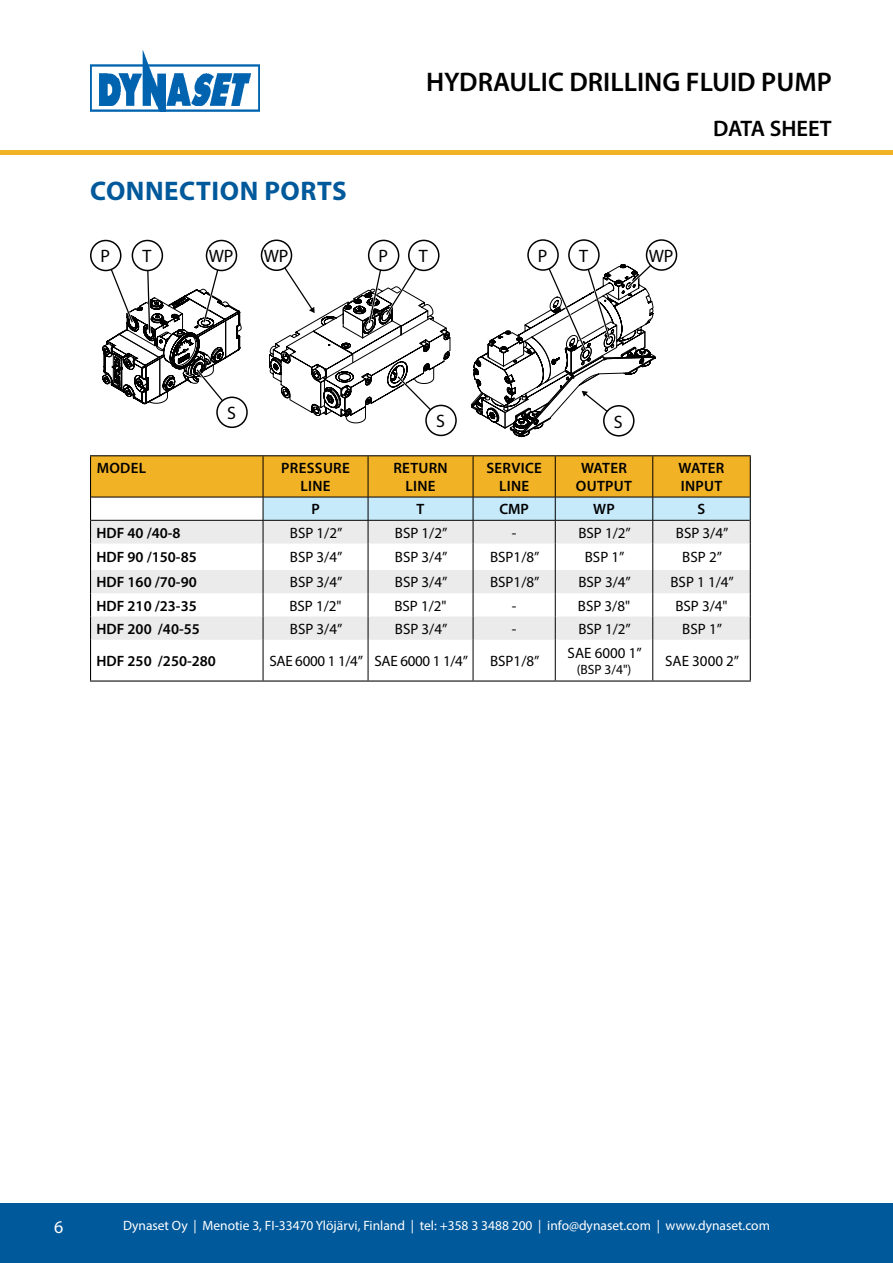
<style>
.page{position:relative;width:893px;height:1263px;background:#fff}
.page>*{position:absolute;margin:0;border:0;box-sizing:border-box;transform-origin:0 0}
.t1{font:600 27px "Myriad Pro";color:#000}
.t2{font:700 27px "Myriad Pro";letter-spacing:.02em;color:#00599b}
.t3{font:600 22.5px "Myriad Pro";color:#000}
.t4{font:18px "Myriad Pro";color:#000}
.t5{font:18px "Myriad Pro";color:#fff}
.t6{font:15px "Myriad Pro";color:#000}
.t7{font:600 15px/18px "Myriad Pro";letter-spacing:.02em;color:#000;text-align:center}
.t8{font:600 15px "Myriad Pro";color:#000}
.t9{font:15px "Myriad Pro";letter-spacing:-.02em;color:#000}
.t10{font:13.5px "Myriad Pro";color:#fff}
.t11{font:13.5px "Myriad Pro";color:#000}
</style>
<div class="page">
<img style="left:90px;top:50px;width:169px;height:61px">
<div style="left:0;top:1203px;width:893px;height:60px;background:#00599b"></div>
<hr style="left:0;top:150px;width:893px;height:4px;background:#f2b226">
<div style="left:527px;top:239px;width:32px;height:32px;border:2px solid #000;border-radius:50%"></div>
<div style="left:368px;top:240px;width:31px;height:31px;border:2px solid #000;border-radius:50%"></div>
<div style="left:568px;top:239px;width:32px;height:32px;border:2px solid #000;border-radius:50%"></div>
<div style="left:408px;top:240px;width:32px;height:31px;border:2px solid #000;border-radius:50%"></div>
<div style="left:425px;top:405px;width:32px;height:31px;border:2px solid #000;border-radius:50%"></div>
<svg style="left:269px;top:252px;width:182px;height:171px"></svg>
<div style="left:261px;top:240px;width:30px;height:30px;background:#fff;border-radius:50%"></div>
<div style="left:261px;top:240px;width:31px;height:31px;border:2px solid #000;border-radius:50%"></div>
<svg style="left:471px;top:252px;width:187px;height:185px"></svg>
<div style="left:646px;top:240px;width:30px;height:30px;background:#fff;border-radius:50%"></div>
<div style="left:646px;top:239px;width:31px;height:32px;border:2px solid #000;border-radius:50%"></div>
<div style="left:90px;top:240px;width:32px;height:31px;border:2px solid #000;border-radius:50%"></div>
<div style="left:132px;top:240px;width:31px;height:31px;border:2px solid #000;border-radius:50%"></div>
<div style="left:216px;top:397px;width:32px;height:31px;border:2px solid #000;border-radius:50%"></div>
<svg style="left:103px;top:253px;width:140px;height:162px"></svg>
<div style="left:206px;top:240px;width:30px;height:30px;background:#fff;border-radius:50%"></div>
<div style="left:206px;top:240px;width:31px;height:31px;border:2px solid #000;border-radius:50%"></div>
<hr style="left:263px;top:640px;width:1px;height:40px;background:#000">
<hr style="left:90px;top:455px;width:173px;height:1px;background:#000">
<hr style="left:263px;top:455px;width:105px;height:1px;background:#000">
<hr style="left:368px;top:455px;width:105px;height:1px;background:#000">
<hr style="left:473px;top:455px;width:82px;height:1px;background:#000">
<hr style="left:555px;top:455px;width:98px;height:1px;background:#000">
<hr style="left:653px;top:455px;width:98px;height:1px;background:#000">
<hr style="left:368px;top:640px;width:1px;height:40px;background:#000">
<hr style="left:473px;top:640px;width:1px;height:40px;background:#000">
<hr style="left:555px;top:640px;width:1px;height:40px;background:#000">
<hr style="left:652px;top:640px;width:1px;height:40px;background:#000">
<svg style="left:90px;top:456px;width:661px;height:184px"></svg>
<hr style="left:90px;top:640px;width:1px;height:40px;background:#000">
<hr style="left:750px;top:640px;width:1px;height:40px;background:#000">
<hr style="left:90px;top:680px;width:173px;height:1px;background:#000">
<hr style="left:263px;top:680px;width:105px;height:1px;background:#000">
<hr style="left:368px;top:680px;width:105px;height:1px;background:#000">
<hr style="left:473px;top:680px;width:82px;height:1px;background:#000">
<hr style="left:555px;top:680px;width:98px;height:1px;background:#000">
<hr style="left:653px;top:680px;width:98px;height:1px;background:#000">
<h1 class="t2" style="left:90px;top:174px;width:258px">CONNECTION PORTS</h1>
<h1 class="t1" style="left:426px;top:65px;width:407px">HYDRAULIC DRILLING FLUID PUMP</h1>
<h2 class="t3" style="left:713px;top:115px;width:120px">DATA SHEET</h2>
<p class="t4" style="left:101px;top:245px;width:11px">P</p>
<p class="t4" style="left:142px;top:245px;width:10px">T</p>
<p class="t4" style="left:264px;top:245px;width:26px">WP</p>
<p class="t4" style="left:649px;top:245px;width:26px">WP</p>
<p class="t4" style="left:378px;top:245px;width:11px">P</p>
<p class="t4" style="left:419px;top:245px;width:10px">T</p>
<p class="t4" style="left:538px;top:245px;width:11px">P</p>
<p class="t4" style="left:579px;top:245px;width:10px">T</p>
<p class="t4" style="left:209px;top:245px;width:26px">WP</p>
<p class="t4" style="left:227px;top:402px;width:10px">S</p>
<p class="t4" style="left:436px;top:410px;width:10px">S</p>
<p class="t4" style="left:614px;top:411px;width:10px">S</p>
<p class="t7" style="left:97px;top:459px;width:51px">MODEL</p>
<p class="t7" style="left:281px;top:459px;width:70px">PRESSURE<br>LINE</p>
<p class="t7" style="left:393px;top:459px;width:56px">RETURN<br>LINE</p>
<p class="t7" style="left:486px;top:459px;width:57px">SERVICE<br>LINE</p>
<p class="t7" style="left:576px;top:459px;width:58px">WATER<br>OUTPUT</p>
<p class="t7" style="left:679px;top:459px;width:47px;text-align:left">WATER<br>INPUT</p>
<p class="t7" style="left:311px;top:500px;width:10px">P</p>
<p class="t7" style="left:417px;top:500px;width:9px">T</p>
<p class="t7" style="left:499px;top:500px;width:31px">CMP</p>
<p class="t7" style="left:593px;top:500px;width:23px">WP</p>
<p class="t7" style="left:698px;top:500px;width:9px">S</p>
<p class="t7" style="left:97px;top:523px;width:86px">HDF 40 /40-8</p>
<p class="t6" style="left:290px;top:523px;width:54px">BSP 1/2”</p>
<p class="t6" style="left:395px;top:523px;width:54px">BSP 1/2”</p>
<p class="t6" style="left:512px;top:523px;width:6px">-</p>
<p class="t6" style="left:578px;top:523px;width:54px">BSP 1/2”</p>
<p class="t6" style="left:676px;top:523px;width:54px">BSP 3/4”</p>
<p class="t8" style="left:97px;top:548px;width:102px">HDF 90 /150-85</p>
<p class="t6" style="left:290px;top:548px;width:54px">BSP 3/4”</p>
<p class="t6" style="left:395px;top:548px;width:54px">BSP 3/4”</p>
<p class="t6" style="left:490px;top:548px;width:51px">BSP1/8”</p>
<p class="t6" style="left:585px;top:548px;width:41px">BSP 1”</p>
<p class="t6" style="left:682px;top:548px;width:41px">BSP 2”</p>
<p class="t8" style="left:97px;top:573px;width:102px">HDF 160 /70-90</p>
<p class="t6" style="left:290px;top:573px;width:54px">BSP 3/4”</p>
<p class="t6" style="left:395px;top:573px;width:54px">BSP 3/4”</p>
<p class="t6" style="left:490px;top:573px;width:51px">BSP1/8”</p>
<p class="t6" style="left:578px;top:573px;width:54px">BSP 3/4”</p>
<p class="t6" style="left:670px;top:573px;width:65px">BSP 1 1/4”</p>
<p class="t8" style="left:97px;top:596px;width:102px">HDF 210 /23-35</p>
<p class="t6" style="left:289px;top:596px;width:54px">BSP 1/2"</p>
<p class="t6" style="left:394px;top:596px;width:54px">BSP 1/2"</p>
<p class="t6" style="left:512px;top:596px;width:6px">-</p>
<p class="t6" style="left:578px;top:596px;width:54px">BSP 3/8"</p>
<p class="t6" style="left:675px;top:596px;width:54px">BSP 3/4"</p>
<p class="t8" style="left:97px;top:619px;width:105px">HDF 200 /40-55</p>
<p class="t6" style="left:290px;top:619px;width:54px">BSP 3/4”</p>
<p class="t6" style="left:395px;top:619px;width:54px">BSP 3/4”</p>
<p class="t6" style="left:512px;top:619px;width:6px">-</p>
<p class="t6" style="left:578px;top:619px;width:54px">BSP 1/2”</p>
<p class="t6" style="left:682px;top:619px;width:41px">BSP 1”</p>
<p class="t8" style="left:97px;top:651px;width:121px">HDF 250 /250-280</p>
<p class="t9" style="left:269px;top:652px;width:200px">SAE 6000 1 1/4” SAE 6000 1 1/4”</p>
<p class="t6" style="left:490px;top:652px;width:51px">BSP1/8”</p>
<p class="t6" style="left:568px;top:644px;width:76px">SAE 6000 1”</p>
<p class="t11" style="left:577px;top:661px;width:56px">(BSP 3/4")</p>
<p class="t6" style="left:665px;top:652px;width:76px">SAE 3000 2”</p>
<p class="t5" style="left:54px;top:1216px;width:11px">6</p>
<p class="t10" style="left:123px;top:1217px;width:648px">Dynaset Oy | Menotie 3, FI-33470 Ylöjärvi, Finland | tel: +358 3 3488 200 | info@dynaset.com | www.dynaset.com</p>
</div>
